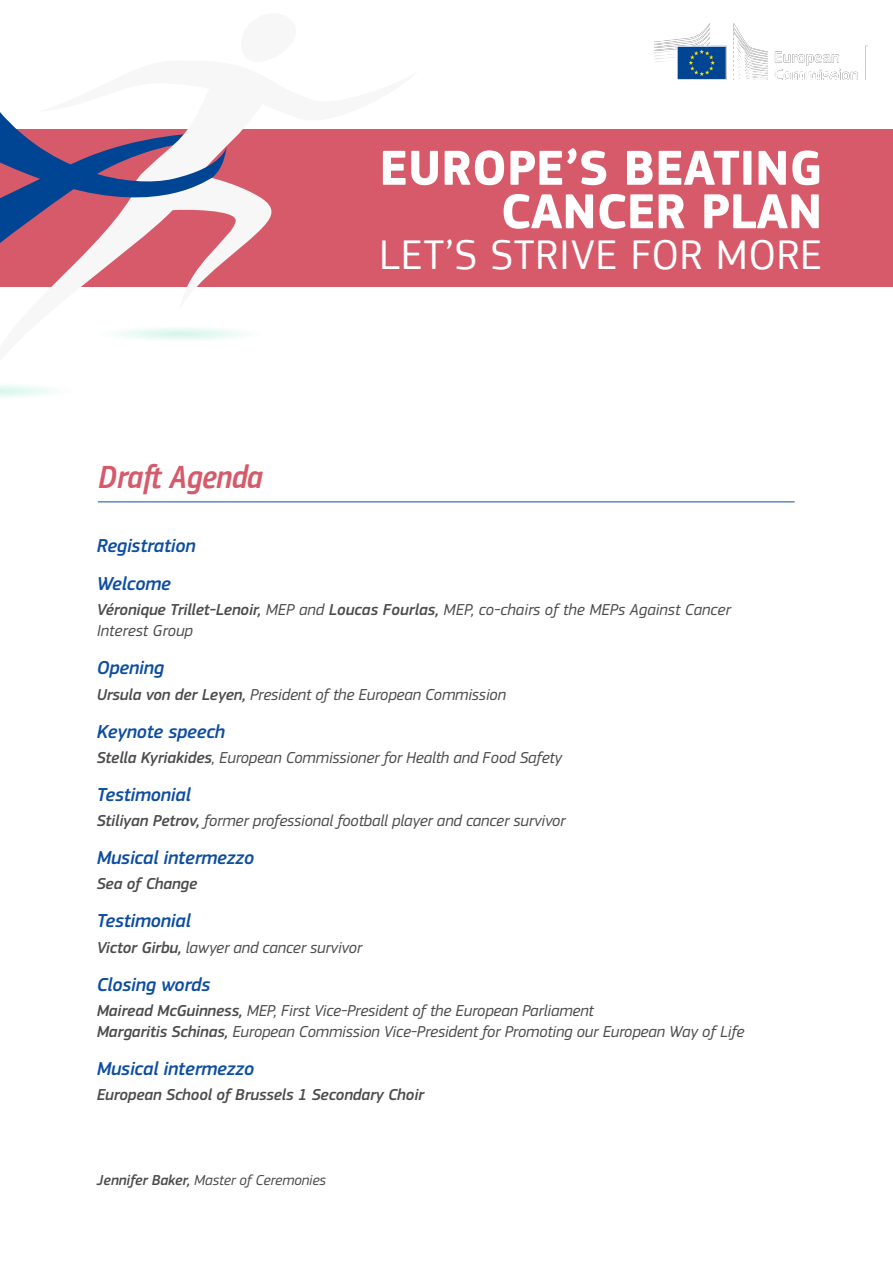
<style>
.page{position:relative;width:893px;height:1263px;background:#fff}
.page>*{position:absolute;margin:0;border:0;box-sizing:border-box;transform-origin:0 0}
.t1{font:700 51px/43.5px "EC Square Sans Pro";color:#fff;text-align:right}
.t2{font:43.5px "EC Square Sans Pro";letter-spacing:.015em;color:#fff}
.t3{font:33.75px "EC Square Sans Cond Pro Medium Itali";color:#d65a69}
.t4{font:italic 500 19.5px "EC Square Sans Pro";letter-spacing:-.01em;color:#0d4da1}
.t5{font:italic 16.5px/21px "EC Square Sans Pro";letter-spacing:-.01em;color:#4b4c4d}
.t6{font:italic 500 16.5px "EC Square Sans Pro";letter-spacing:-.01em;color:#4b4c4d}
.t7{font:italic 15px "EC Square Sans Pro";letter-spacing:-.01em;color:#4b4c4d}
.s1{font-weight:500}
</style>
<div class="page">
<hr style="left:98px;top:501px;width:697px;height:1px;background:#0d4da1">
<div style="left:0;top:130px;width:893px;height:157px;background:#d65a69"></div>
<svg style="left:0;top:385px;width:56px;height:12px"></svg>
<svg style="left:117px;top:129px;width:302px;height:211px"></svg>
<svg style="left:0;top:112px;width:227px;height:178px"></svg>
<img style="left:655px;top:24px;width:212px;height:55px">
<p class="t3" style="left:98px;top:457px;width:166px">Draft Agenda</p>
<h1 class="t1" style="left:379px;top:148px;width:444px">EUROPE’S BEATING<br>CANCER PLAN</h1>
<h2 class="t2" style="left:379px;top:229px;width:445px">LET’S STRIVE FOR MORE</h2>
<p class="t4" style="left:97px;top:534px;width:101px">Registration</p>
<p class="t4" style="left:97px;top:572px;width:76px">Welcome</p>
<p class="t5" style="left:97px;top:599px;width:636px"><span class="s1">Véronique Trillet-Lenoir,</span> MEP and <span class="s1">Loucas Fourlas,</span> MEP, co-chairs of the MEPs Against Cancer<br>Interest Group</p>
<p class="t4" style="left:97px;top:656px;width:69px">Opening</p>
<p class="t5" style="left:97px;top:684px;width:411px"><span class="s1">Ursula von der Leyen,</span> President of the European Commission</p>
<p class="t4" style="left:97px;top:720px;width:130px">Keynote speech</p>
<p class="t5" style="left:97px;top:747px;width:467px"><span class="s1">Stella Kyriakides</span>, European Commissioner for Health and Food Safety</p>
<p class="t4" style="left:97px;top:783px;width:96px">Testimonial</p>
<p class="t5" style="left:97px;top:810px;width:470px"><span class="s1">Stiliyan Petrov,</span> former professional football player and cancer survivor</p>
<p class="t4" style="left:97px;top:846px;width:159px">Musical intermezzo</p>
<p class="t6" style="left:97px;top:874px;width:102px">Sea of Change</p>
<p class="t4" style="left:97px;top:910px;width:96px">Testimonial</p>
<p class="t5" style="left:97px;top:937px;width:267px"><span class="s1">Victor Girbu,</span> lawyer and cancer survivor</p>
<p class="t4" style="left:97px;top:973px;width:115px">Closing words</p>
<p class="t5" style="left:97px;top:1000px;width:649px"><span class="s1">Mairead McGuinness,</span> MEP, First Vice-President of the European Parliament<br><span class="s1">Margaritis Schinas,</span> European Commission Vice-President for Promoting our European Way of Life</p>
<p class="t4" style="left:97px;top:1057px;width:159px">Musical intermezzo</p>
<p class="t6" style="left:97px;top:1085px;width:329px">European School of Brussels 1 Secondary Choir</p>
<p class="t7" style="left:97px;top:1171px;width:231px"><span class="s1">Jennifer Baker,</span> Master of Ceremonies</p>
</div>
